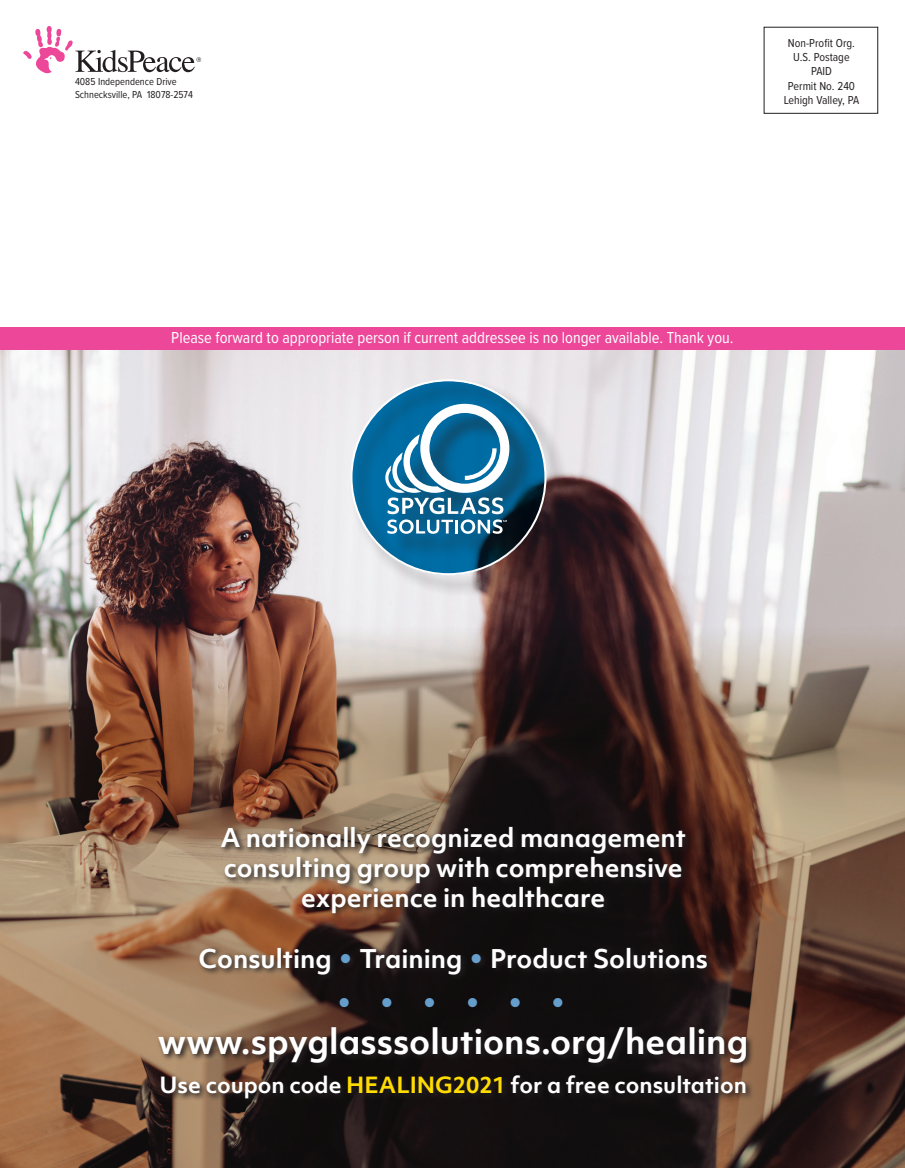
<style>
.page{position:relative;width:905px;height:1168px;background:#fff}
.page>*{position:absolute;margin:0;border:0;box-sizing:border-box;transform-origin:0 0}
.t1{font:700 34.5px "Objektiv Mk 1";color:#659ecb}
.t2{font:700 33px "Objektiv Mk 1";color:#fff}
.t3{font:700 24.75px/29.7px "Objektiv Mk 1";color:#fff;text-align:center}
.t4{font:700 21.3px "Objektiv Mk 1";color:#fff}
.t5{font:16.5px "Proxima Nova Cond";color:#fff}
.t6{font:12px/14.4px "Proxima Nova Cond";color:#231f20;text-align:center}
.t7{font:10.5px "Proxima Nova Cond";color:#231f20}
.s1{font-size:34.5px;color:#659ecb}
.s2{font-size:34.5px;color:#689fcb}
.s3{color:#ffdc01}
</style>
<div class="page">
<img style="left:0;top:349px;width:904px;height:260px">
<img style="left:0;top:609px;width:904px;height:559px">
<svg style="left:23px;top:26px;width:178px;height:48px"></svg>
<div style="left:763px;top:27px;width:115px;height:87px;border:1px solid #231f20"></div>
<div style="left:0;top:327px;width:904px;height:22px;background:#ed4799"></div>
<svg style="left:156px;top:825px;width:598px;height:282px;background:#403028"></svg>
<div style="left:350px;top:379px;width:218px;height:218px;background:#231f20;opacity:.75"></div>
<div style="left:389px;top:407px;width:145px;height:152px;background:#231f20;opacity:.5"></div>
<svg style="left:385px;top:404px;width:124px;height:130px"></svg>
<p class="t7" style="left:75px;top:74px;width:103px">4085 Independence Drive</p>
<p class="t7" style="left:75px;top:87px;width:119px">Schnecksville, PA 18078-2574</p>
<p class="t6" style="left:783px;top:35px;width:77px">Non-Profit Org.<br>U.S. Postage<br>PAID<br>Permit No. 240<br>Lehigh Valley, PA</p>
<p class="t5" style="left:171px;top:325px;width:564px">Please forward to appropriate person if current addressee is no longer available. Thank you.</p>
<p class="t3" style="left:220px;top:823px;width:467px">A nationally recognized management consulting group with comprehensive experience in healthcare</p>
<p class="t3" style="left:198px;top:943px;width:511px">Consulting <span class="s1">•</span> Training <span class="s2">•</span> Product Solutions</p>
<p class="t1" style="left:338px;top:975px;width:227px">• • • • • •</p>
<p class="t2" style="left:158px;top:1018px;width:592px">www.spyglasssolutions.org/healing</p>
<p class="t4" style="left:159px;top:1070px;width:589px">Use coupon code <span class="s3">HEALING2021</span> for a free consultation</p>
</div>
